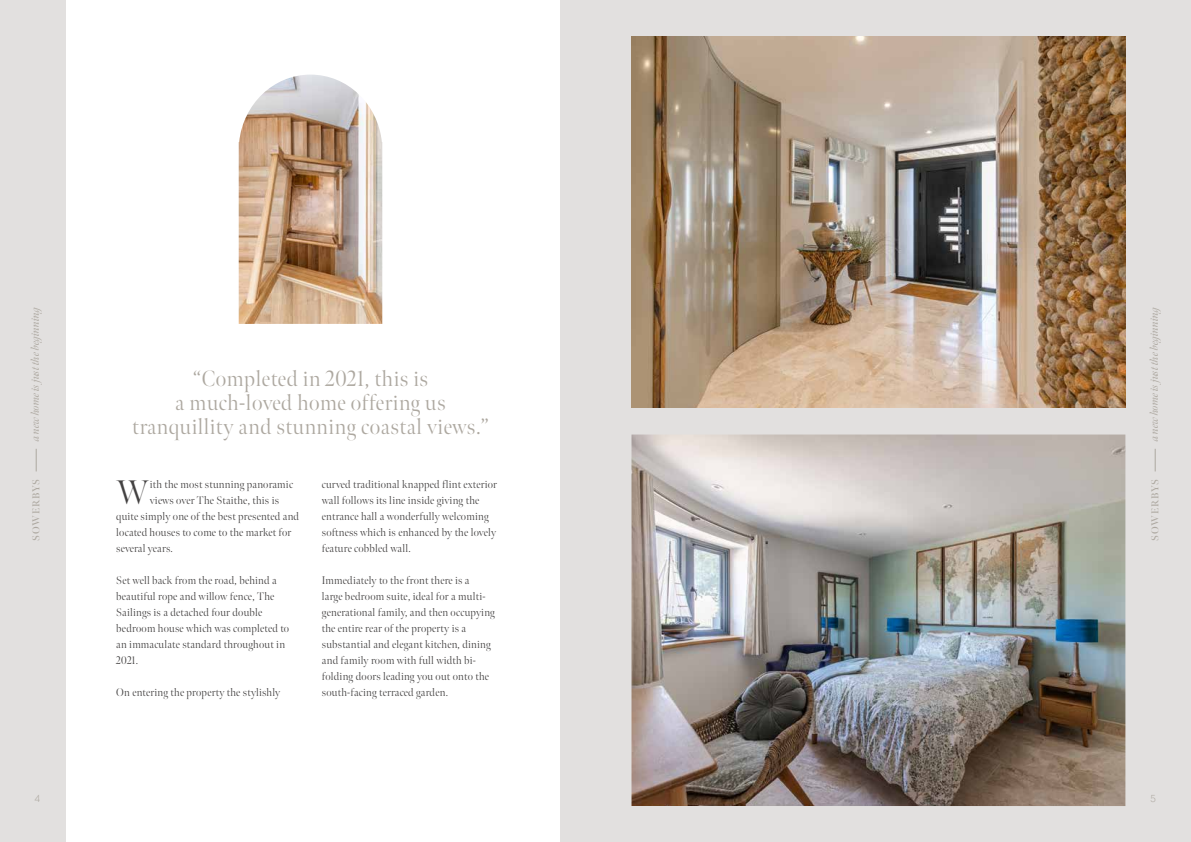
<style>
.page{position:relative;width:1191px;height:842px;background:#fff}
.page>*{position:absolute;margin:0;border:0;box-sizing:border-box;transform-origin:0 0}
.t1{font:300 34px "Meno Banner";color:#434141}
.t2{font:300 22px/24px "Meno Banner";letter-spacing:.025em;color:#ada8a0;text-align:center}
.t3{font:300 11px/16px "Meno Banner";letter-spacing:.02em;color:#434141}
.t4{font:italic 11px "Meno Banner";letter-spacing:-.01em;color:#ada8a0}
.t5{font:600 10px "Meno Banner";letter-spacing:.08em;color:#ada8a0}
.t6{font:300 10px "Quasimoda";color:#ada8a0}
</style>
<div class="page">
<div style="left:0;top:0;width:595px;height:842px;background:#e2e0df"></div>
<div style="left:595px;top:0;width:596px;height:842px;background:#e2e0df"></div>
<svg style="left:36px;top:449px;width:1px;height:22px"></svg>
<svg style="left:1155px;top:449px;width:1px;height:22px"></svg>
<div style="left:66px;top:0;width:493px;height:842px;background:#fff"></div>
<img style="left:631px;top:36px;width:494px;height:371px">
<img style="left:631px;top:434px;width:494px;height:372px">
<img style="left:239px;top:75px;width:143px;height:249px">
<p class="t4" style="left:29px;top:441px;width:138px;rotate:-90deg">a new home is just the beginning</p>
<p class="t4" style="left:1147px;top:441px;width:138px;rotate:-90deg">a new home is just the beginning</p>
<h1 class="t1" style="left:116px;top:472px;width:34px">W</h1>
<p class="t3" style="left:150px;top:477px;width:145px">ith the most stunning panoramic</p>
<h2 class="t2" style="left:132px;top:367px;width:358px">“Completed in 2021, this is<br>a much-loved home offering us tranquillity and stunning coastal views.”</h2>
<p class="t5" style="left:30px;top:541px;width:63px;rotate:-90deg">SOWERBYS</p>
<p class="t5" style="left:1149px;top:541px;width:63px;rotate:-90deg">SOWERBYS</p>
<p class="t3" style="left:322px;top:477px;width:177px">curved traditional knapped flint exterior wall follows its line inside giving the entrance hall a wonderfully welcoming softness which is enhanced by the lovely feature cobbled wall.</p>
<p class="t3" style="left:322px;top:573px;width:175px">Immediately to the front there is a<br>large bedroom suite, ideal for a multi&shy;generational family, and then occupying the entire rear of the property is a substantial and elegant kitchen, dining and family room with full width bi&shy;folding doors leading you out onto the south-facing terraced garden.</p>
<p class="t3" style="left:150px;top:493px;width:131px">views over The Staithe, this is</p>
<p class="t3" style="left:116px;top:509px;width:184px">quite simply one of the best presented and</p>
<p class="t3" style="left:116px;top:525px;width:177px">located houses to come to the market for</p>
<p class="t3" style="left:116px;top:541px;width:58px">several years.</p>
<p class="t3" style="left:116px;top:573px;width:174px">Set well back from the road, behind a beautiful rope and willow fence, The<br>Sailings is a detached four double bedroom house which was completed to an immaculate standard throughout in<br>2021.</p>
<p class="t3" style="left:116px;top:685px;width:166px">On entering the property the stylishly</p>
<p class="t6" style="left:35px;top:791px;width:7px">4</p>
<p class="t6" style="left:1150px;top:791px;width:7px">5</p>
</div>
